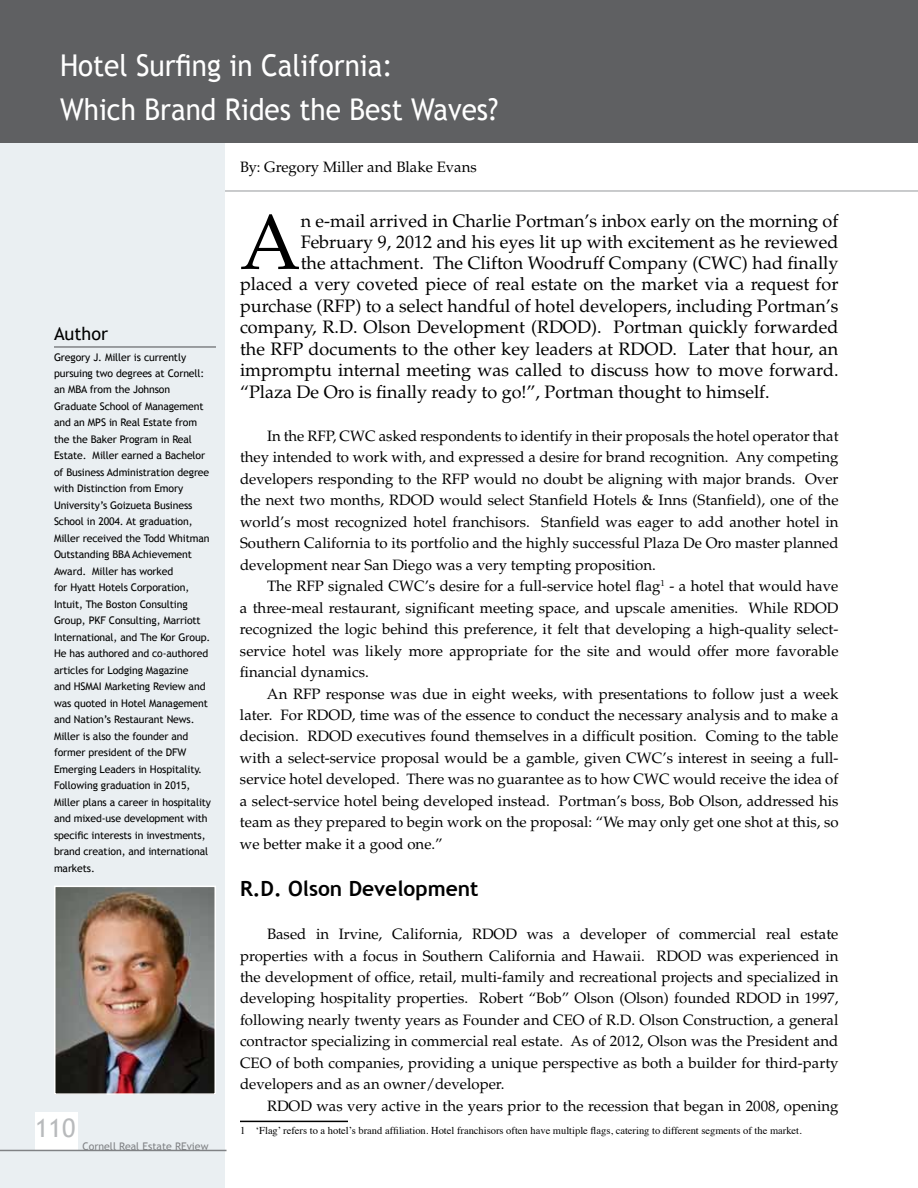
<style>
.page{position:relative;width:918px;height:1188px;background:#fff}
.page>*{position:absolute;margin:0;border:0;box-sizing:border-box;transform-origin:0 0}
.t1{font:78px "Palatino LT Std";color:#000}
.t2{font:30px/43.5px "Trebuchet MS";color:#fff;scale:.93 1}
.t3{font:25.5px "Trebuchet MS";color:#b8babc}
.t4{font:700 21px "Trebuchet MS";color:#000}
.t5{font:18px "Palatino LT Std";color:#000}
.t6{font:18px "Trebuchet MS";color:#000}
.t7{font:15px/21.5px "Palatino LT Std";color:#000;text-align:justify}
.t8{font:10.5px/16.5px "Trebuchet MS";letter-spacing:-.01em;color:#000}
.t9{font:10.5px "Times";color:#000}
.t10{font:10.5px "Trebuchet MS";color:#808285}
</style>
<div class="page">
<div style="left:0;top:0;width:225px;height:1188px;background:#eaeff2"></div>
<div style="left:35px;top:1113px;width:43px;height:38px;background:#fff"></div>
<hr style="left:0;top:1150px;width:226px;height:1px;background:#808285">
<hr style="left:225px;top:190px;width:693px;height:2px;background:#b8babc">
<hr style="left:240px;top:1121px;width:108px;height:1px;background:#000">
<div style="left:0;top:0;width:918px;height:142px;background:#5f6062"></div>
<hr style="left:54px;top:346px;width:162px;height:2px;background:#808285">
<img style="left:57px;top:889px;width:156px;height:203px">
<div style="left:54px;top:886px;width:162px;height:209px;border:2px solid #fff"></div>
<h2 class="t2" style="left:60px;top:44px;width:473px">Hotel Surfing in California:<br>Which Brand Rides the Best Waves?</h2>
<p class="t6" style="left:54px;top:323px;width:56px">Author</p>
<p class="t8" style="left:54px;top:349px;width:159px">Gregory J. Miller is currently pursuing two degrees at Cornell: an MBA from the Johnson<br>Graduate School of Management and an MPS in Real Estate from the the Baker Program in Real<br>Estate. Miller earned a Bachelor of Business Administration degree with Distinction from Emory<br>University’s Goizueta Business<br>School in 2004. At graduation,<br>Miller received the Todd Whitman<br>Outstanding BBA Achievement<br>Award. Miller has worked<br>for Hyatt Hotels Corporation,<br>Intuit, The Boston Consulting<br>Group, PKF Consulting, Marriott<br>International, and The Kor Group.<br>He has authored and co-authored articles for Lodging Magazine<br>and HSMAI Marketing Review and was quoted in Hotel Management and Nation’s Restaurant News.<br>Miller is also the founder and former president of the DFW<br>Emerging Leaders in Hospitality.<br>Following graduation in 2015,<br>Miller plans a career in hospitality and mixed-use development with specific interests in investments, brand creation, and international markets.</p>
<h3 class="t3" style="left:35px;top:1113px;width:42px">110</h3>
<p class="t10" style="left:82px;top:1140px;width:127px">Cornell Real Estate REview</p>
<p class="t7" style="left:240px;top:156px;width:238px">By: Gregory Miller and Blake Evans</p>
<h1 class="t1" style="left:240px;top:197px;width:62px">A</h1>
<p class="t5" style="left:301px;top:210px;width:539px">n e-mail arrived in Charlie Portman’s inbox early on the morning of</p>
<p class="t5" style="left:301px;top:231px;width:539px">February 9, 2012 and his eyes lit up with excitement as he reviewed</p>
<p class="t5" style="left:301px;top:252px;width:539px">the attachment. The Clifton Woodruff Company (CWC) had finally</p>
<p class="t5" style="left:240px;top:274px;width:600px">placed a very coveted piece of real estate on the market via a request for</p>
<p class="t5" style="left:240px;top:295px;width:600px">purchase (RFP) to a select handful of hotel developers, including Portman’s</p>
<p class="t5" style="left:240px;top:317px;width:600px">company, R.D. Olson Development (RDOD). Portman quickly forwarded</p>
<p class="t5" style="left:240px;top:338px;width:600px">the RFP documents to the other key leaders at RDOD. Later that hour, an</p>
<p class="t5" style="left:240px;top:360px;width:600px">impromptu internal meeting was called to discuss how to move forward.</p>
<p class="t5" style="left:240px;top:381px;width:531px">“Plaza De Oro is finally ready to go!”, Portman thought to himself.</p>
<p class="t7" style="left:240px;top:425px;width:600px;text-indent:27px">In the RFP, CWC asked respondents to identify in their proposals the hotel operator that they intended to work with, and expressed a desire for brand recognition. Any competing developers responding to the RFP would no doubt be aligning with major brands. Over the next two months, RDOD would select Stanfield Hotels &amp; Inns (Stanfield), one of the world’s most recognized hotel franchisors. Stanfield was eager to add another hotel in Southern California to its portfolio and the highly successful Plaza De Oro master planned development near San Diego was a very tempting proposition.</p>
<p class="t7" style="left:240px;top:576px;width:600px;text-indent:27px">The RFP signaled CWC’s desire for a full-service hotel flag<sup>1</sup> - a hotel that would have a three-meal restaurant, significant meeting space, and upscale amenities. While RDOD recognized the logic behind this preference, it felt that developing a high-quality select&shy;service hotel was likely more appropriate for the site and would offer more favorable financial dynamics.</p>
<p class="t7" style="left:240px;top:683px;width:600px;text-indent:27px">An RFP response was due in eight weeks, with presentations to follow just a week later. For RDOD, time was of the essence to conduct the necessary analysis and to make a decision. RDOD executives found themselves in a difficult position. Coming to the table with a select-service proposal would be a gamble, given CWC’s interest in seeing a full&shy;service hotel developed. There was no guarantee as to how CWC would receive the idea of a select-service hotel being developed instead. Portman’s boss, Bob Olson, addressed his team as they prepared to begin work on the proposal: “We may only get one shot at this, so we better make it a good one.”</p>
<h3 class="t4" style="left:240px;top:875px;width:240px">R.D. Olson Development</h3>
<p class="t7" style="left:240px;top:923px;width:600px;text-indent:27px">Based in Irvine, California, RDOD was a developer of commercial real estate properties with a focus in Southern California and Hawaii. RDOD was experienced in the development of office, retail, multi-family and recreational projects and specialized in developing hospitality properties. Robert “Bob” Olson (Olson) founded RDOD in 1997, following nearly twenty years as Founder and CEO of R.D. Olson Construction, a general contractor specializing in commercial real estate. As of 2012, Olson was the President and CEO of both companies, providing a unique perspective as both a builder for third-party developers and as an owner/developer.</p>
<p class="t7" style="left:267px;top:1095px;width:573px">RDOD was very active in the years prior to the recession that began in 2008, opening</p>
<p class="t9" style="left:240px;top:1121px;width:563px">1 ‘Flag’ refers to a hotel’s brand affiliation. Hotel franchisors often have multiple flags, catering to different segments of the market.</p>
</div>
